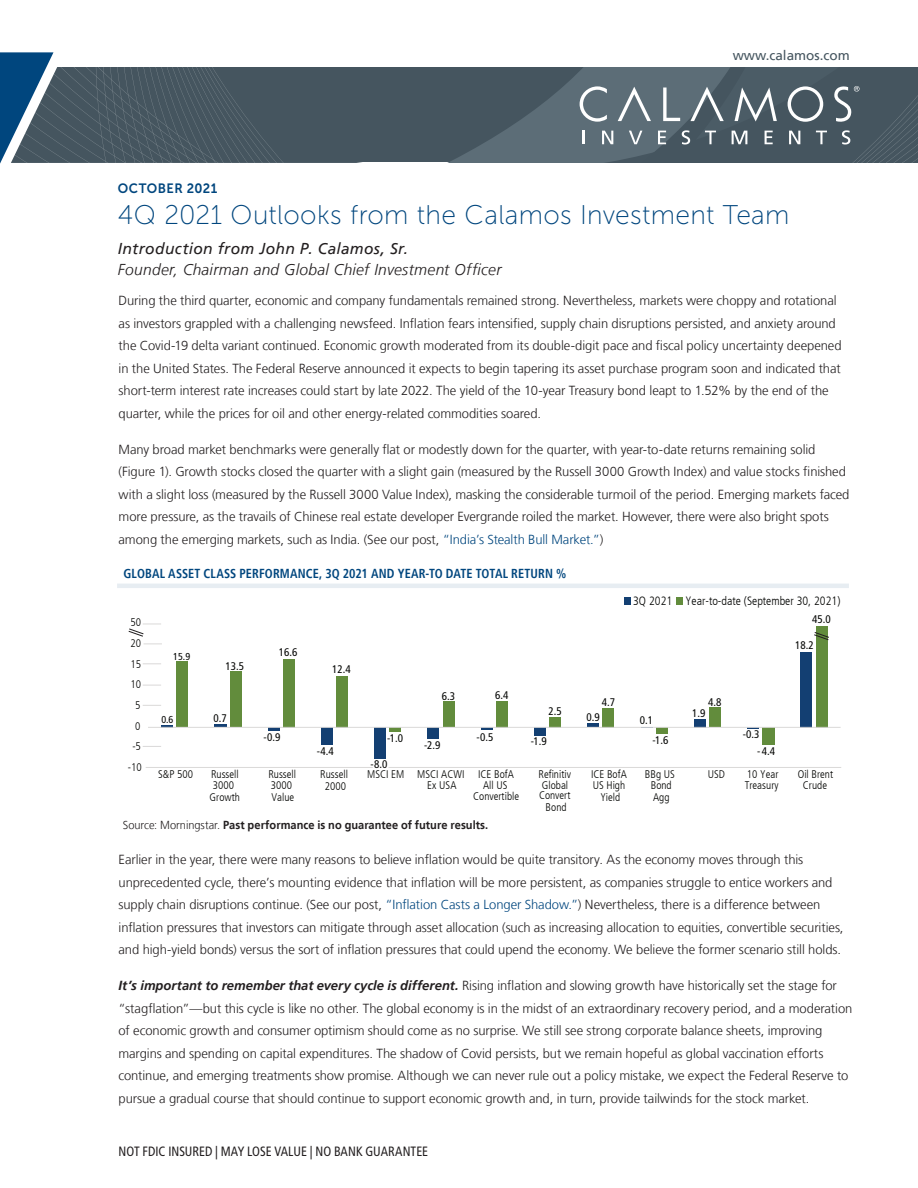
<style>
.page{position:relative;width:918px;height:1188px;background:#fff}
.page>*{position:absolute;margin:0;border:0;box-sizing:border-box;transform-origin:0 0}
.t1{font:27px "Museo Sans 100";letter-spacing:.015em;color:#00467e}
.t2{font:italic 300 15.75px "Frutiger LT";letter-spacing:.015em;color:#231f20}
.t3{font:italic 15.75px "Frutiger LT";letter-spacing:.02em;color:#231f20}
.t4{font:condensed 13.5px "Frutiger LT";color:#231f20;scale:.95 1}
.t5{font:13.5px "Frutiger LT";color:#45555f}
.t6{font:13.5px "Museo Sans 700";letter-spacing:.035em;color:#00467e;scale:.95 1}
.t7{font:300 13.2px/22.5px "Frutiger LT";letter-spacing:-.005em;color:#231f20}
.t8{font:700 condensed 13.05px "Frutiger LT";letter-spacing:.01em;color:#00467e;scale:.94 1}
.t9{font:300 condensed 12px "Frutiger LT";color:#040503}
.t10{font:700 11.7px "Frutiger LT";color:#231f20;scale:.95 1}
.t11{font:300 condensed 11.1px/11.1px "Frutiger LT";color:#040503;text-align:center}
.t12{font:condensed 11.1px "Frutiger LT";color:#040503}
.t13{font:condensed 10.05px "Frutiger LT";color:#040503}
.s1{color:#00467e}
.s2{font-weight:300}
.s3{font-weight:700;font-style:italic}
</style>
<div class="page">
<svg style="left:0;top:52px;width:918px;height:112px"></svg>
<hr style="left:117px;top:584px;width:732px;height:4px;background:#e7edf2">
<svg style="left:161px;top:725px;width:12px;height:2px"></svg>
<svg style="left:214px;top:724px;width:12px;height:3px"></svg>
<hr style="left:268px;top:727px;width:12px;height:4px;background:#133f72">
<div style="left:321px;top:727px;width:12px;height:18px;background:#133f72"></div>
<div style="left:374px;top:727px;width:12px;height:32px;background:#133f72"></div>
<div style="left:427px;top:727px;width:12px;height:12px;background:#133f72"></div>
<svg style="left:481px;top:728px;width:12px;height:1px"></svg>
<div style="left:534px;top:727px;width:12px;height:8px;background:#133f72"></div>
<svg style="left:587px;top:723px;width:12px;height:4px"></svg>
<div style="left:694px;top:719px;width:12px;height:8px;background:#133f72"></div>
<svg style="left:747px;top:728px;width:12px;height:1px"></svg>
<div style="left:800px;top:652px;width:12px;height:75px;background:#133f72"></div>
<div style="left:176px;top:662px;width:12px;height:65px;background:#628c3c"></div>
<div style="left:230px;top:672px;width:11px;height:55px;background:#628c3c"></div>
<div style="left:283px;top:659px;width:12px;height:68px;background:#628c3c"></div>
<div style="left:336px;top:676px;width:12px;height:51px;background:#628c3c"></div>
<hr style="left:389px;top:727px;width:12px;height:4px;background:#628c3c">
<div style="left:443px;top:701px;width:12px;height:26px;background:#628c3c"></div>
<div style="left:496px;top:701px;width:12px;height:26px;background:#628c3c"></div>
<div style="left:549px;top:717px;width:12px;height:10px;background:#628c3c"></div>
<div style="left:602px;top:708px;width:12px;height:19px;background:#628c3c"></div>
<div style="left:656px;top:727px;width:12px;height:7px;background:#628c3c"></div>
<div style="left:709px;top:708px;width:12px;height:19px;background:#628c3c"></div>
<div style="left:762px;top:727px;width:12px;height:18px;background:#628c3c"></div>
<div style="left:816px;top:626px;width:11px;height:101px;background:#628c3c"></div>
<hr style="left:148px;top:727px;width:693px;height:1px;background:#dad9d8">
<div style="left:625px;top:598px;width:6px;height:7px;background:#133f72"></div>
<div style="left:677px;top:598px;width:6px;height:7px;background:#628c3c"></div>
<svg style="left:814px;top:631px;width:15px;height:10px"></svg>
<svg style="left:128px;top:624px;width:33px;height:13px"></svg>
<svg style="left:144px;top:644px;width:18px;height:1px"></svg>
<svg style="left:143px;top:663px;width:18px;height:1px"></svg>
<svg style="left:143px;top:685px;width:18px;height:1px"></svg>
<svg style="left:143px;top:705px;width:18px;height:1px"></svg>
<svg style="left:143px;top:746px;width:18px;height:1px"></svg>
<hr style="left:388px;top:767px;width:453px;height:1px;background:#dad9d8">
<hr style="left:146px;top:767px;width:227px;height:1px;background:#dad9d8">
<p class="t5" style="left:733px;top:47px;width:119px">www.calamos.com</p>
<p class="t6" style="left:118px;top:181px;width:106px">OCTOBER 2021</p>
<h1 class="t1" style="left:118px;top:201px;width:673px">4Q 2021 Outlooks from the Calamos Investment Team</h1>
<p class="t3" style="left:118px;top:239px;width:292px">Introduction from John P. Calamos, Sr.</p>
<p class="t2" style="left:118px;top:260px;width:385px">Founder, Chairman and Global Chief Investment Officer</p>
<p class="t7" style="left:119px;top:290px;width:725px">During the third quarter, economic and company fundamentals remained strong. Nevertheless, markets were choppy and rotational as investors grappled with a challenging newsfeed. Inflation fears intensified, supply chain disruptions persisted, and anxiety around the Covid-19 delta variant continued. Economic growth moderated from its double-digit pace and fiscal policy uncertainty deepened in the United States. The Federal Reserve announced it expects to begin tapering its asset purchase program soon and indicated that short-term interest rate increases could start by late 2022. The yield of the 10-year Treasury bond leapt to 1.52% by the end of the quarter, while the prices for oil and other energy-related commodities soared.</p>
<p class="t7" style="left:119px;top:438px;width:732px">Many broad market benchmarks were generally flat or modestly down for the quarter, with year-to-date returns remaining solid (Figure 1). Growth stocks closed the quarter with a slight gain (measured by the Russell 3000 Growth Index) and value stocks finished with a slight loss (measured by the Russell 3000 Value Index), masking the considerable turmoil of the period. Emerging markets faced more pressure, as the travails of Chinese real estate developer Evergrande roiled the market. However, there were also bright spots among the emerging markets, such as India. (See our post, <span class="s1">“India’s Stealth Bull Market.”</span>)</p>
<p class="t8" style="left:124px;top:566px;width:472px">GLOBAL ASSET CLASS PERFORMANCE, 3Q 2021 AND YEAR-TO DATE TOTAL RETURN %</p>
<p class="t11" style="left:131px;top:617px;width:12px">50</p>
<p class="t11" style="left:131px;top:638px;width:12px">20</p>
<p class="t11" style="left:131px;top:659px;width:12px">15</p>
<p class="t11" style="left:131px;top:679px;width:12px">10</p>
<p class="t11" style="left:135px;top:700px;width:7px">5</p>
<p class="t11" style="left:135px;top:720px;width:7px">0</p>
<p class="t11" style="left:132px;top:741px;width:10px">-5</p>
<p class="t13" style="left:173px;top:650px;width:18px">15.9</p>
<p class="t12" style="left:226px;top:659px;width:20px">13.5</p>
<p class="t13" style="left:161px;top:714px;width:14px">0.6</p>
<p class="t12" style="left:214px;top:711px;width:15px">0.7</p>
<p class="t12" style="left:279px;top:646px;width:20px">16.6</p>
<p class="t12" style="left:332px;top:663px;width:20px">12.4</p>
<p class="t12" style="left:263px;top:731px;width:19px">-0.9</p>
<p class="t12" style="left:317px;top:745px;width:19px">-4.4</p>
<p class="t12" style="left:387px;top:731px;width:18px">-1.0</p>
<p class="t12" style="left:442px;top:689px;width:15px">6.3</p>
<p class="t12" style="left:495px;top:689px;width:15px">6.4</p>
<p class="t12" style="left:424px;top:739px;width:18px">-2.9</p>
<p class="t12" style="left:477px;top:730px;width:19px">-0.5</p>
<p class="t12" style="left:548px;top:705px;width:15px">2.5</p>
<p class="t12" style="left:531px;top:735px;width:18px">-1.9</p>
<p class="t9" style="left:633px;top:594px;width:209px">3Q 2021 Year-to-date (September 30, 2021)</p>
<p class="t12" style="left:812px;top:613px;width:20px">45.0</p>
<p class="t12" style="left:795px;top:639px;width:20px">18.2</p>
<p class="t12" style="left:602px;top:696px;width:15px">4.7</p>
<p class="t12" style="left:708px;top:696px;width:15px">4.8</p>
<p class="t12" style="left:587px;top:710px;width:15px">0.9</p>
<p class="t12" style="left:640px;top:714px;width:15px">0.1</p>
<p class="t12" style="left:692px;top:706px;width:15px">1.9</p>
<p class="t12" style="left:653px;top:734px;width:18px">-1.6</p>
<p class="t12" style="left:743px;top:728px;width:18px">-0.3</p>
<p class="t12" style="left:757px;top:744px;width:20px">- 4.4</p>
<p class="t11" style="left:128px;top:762px;width:15px">-10</p>
<p class="t12" style="left:370px;top:758px;width:19px">-8.0</p>
<p class="t11" style="left:158px;top:769px;width:36px">S&amp;P 500</p>
<p class="t11" style="left:210px;top:769px;width:32px;text-align:left">Russell<br>3000<br>Growth</p>
<p class="t11" style="left:268px;top:769px;width:29px;text-align:left">Russell<br>3000<br>Value</p>
<p class="t11" style="left:320px;top:769px;width:29px">Russell<br>2000</p>
<p class="t11" style="left:427px;top:769px;width:39px;text-align:left;text-indent:-60px">MSCI EM MSCI ACWI<br>Ex USA</p>
<p class="t11" style="left:473px;top:769px;width:47px">ICE BofA<br>All US<br>Convertible</p>
<p class="t11" style="left:539px;top:769px;width:34px;text-align:left">Refinitiv<br>Global</p>
<p class="t11" style="left:591px;top:769px;width:37px">ICE BofA<br>US High<br>Yield</p>
<p class="t11" style="left:645px;top:769px;width:31px">BBg US<br>Bond<br>Agg</p>
<p class="t11" style="left:708px;top:769px;width:19px">USD</p>
<p class="t11" style="left:745px;top:769px;width:35px;text-align:left">10 Year<br>Treasury</p>
<p class="t11" style="left:798px;top:769px;width:37px">Oil Brent<br>Crude</p>
<p class="t11" style="left:539px;top:790px;width:33px">Convert<br>Bond</p>
<p class="t10" style="left:123px;top:818px;width:386px"><span class="s2">Source: Morningstar.</span> Past performance is no guarantee of future results.</p>
<p class="t7" style="left:119px;top:849px;width:727px">Earlier in the year, there were many reasons to believe inflation would be quite transitory. As the economy moves through this unprecedented cycle, there’s mounting evidence that inflation will be more persistent, as companies struggle to entice workers and supply chain disruptions continue. (See our post, <span class="s1">“Inflation Casts a Longer Shadow.”</span>) Nevertheless, there is a difference between inflation pressures that investors can mitigate through asset allocation (such as increasing allocation to equities, convertible securities, and high-yield bonds) versus the sort of inflation pressures that could upend the economy. We believe the former scenario still holds.</p>
<p class="t7" style="left:119px;top:975px;width:735px"><span class="s3">It’s important to remember that every cycle is different.</span> Rising inflation and slowing growth have historically set the stage for “stagflation”—but this cycle is like no other. The global economy is in the midst of an extraordinary recovery period, and a moderation of economic growth and consumer optimism should come as no surprise. We still see strong corporate balance sheets, improving margins and spending on capital expenditures. The shadow of Covid persists, but we remain hopeful as global vaccination efforts continue, and emerging treatments show promise. Although we can never rule out a policy mistake, we expect the Federal Reserve to pursue a gradual course that should continue to support economic growth and, in turn, provide tailwinds for the stock market.</p>
<p class="t4" style="left:119px;top:1143px;width:327px">NOT FDIC INSURED | MAY LOSE VALUE | NO BANK GUARANTEE</p>
</div>
